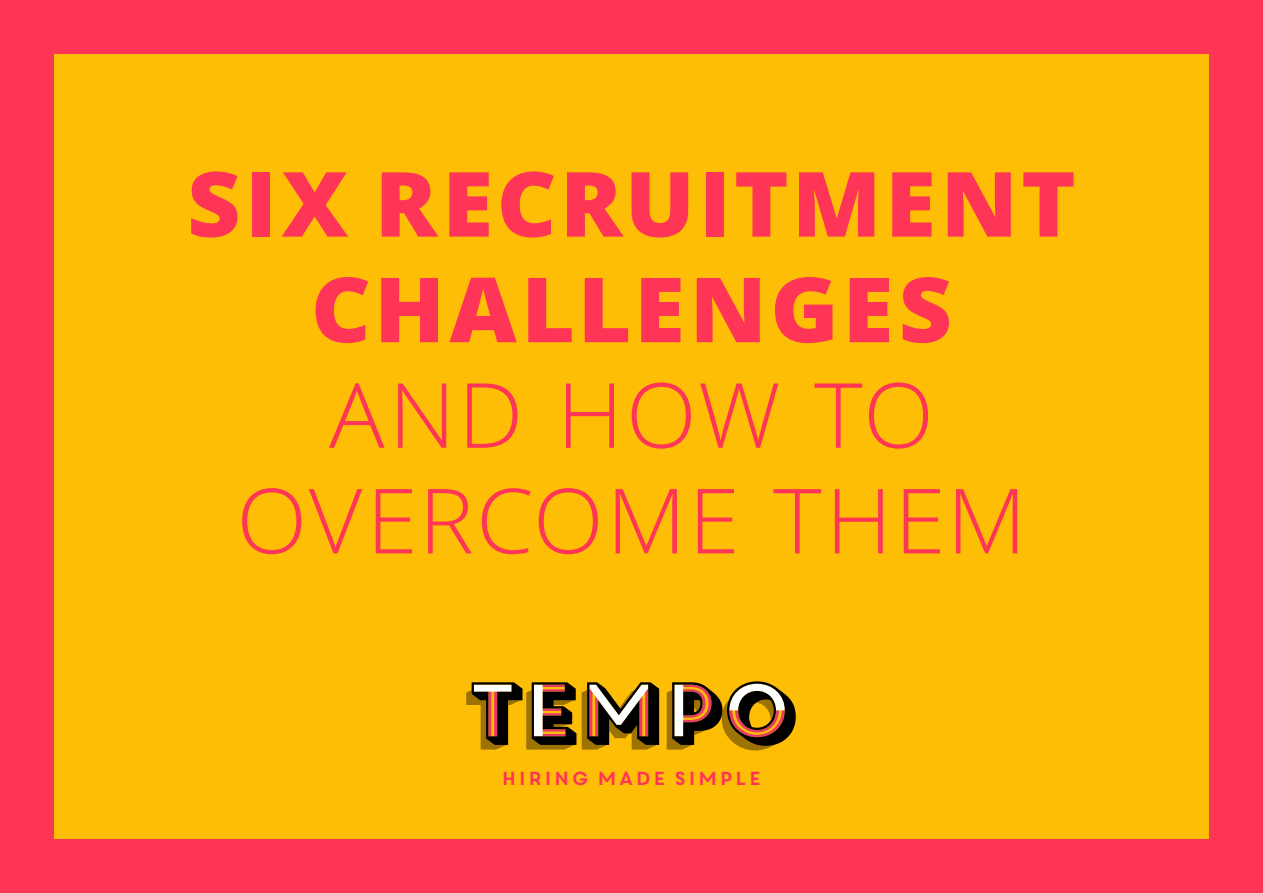
<style>
.page{position:relative;width:1263px;height:893px;background:#ff3557}
.page>*{position:absolute;margin:0;border:0;box-sizing:border-box;transform-origin:0 0}
.t1{font:800 90px/105.6px "Open Sans";letter-spacing:.04em;color:#ff3557;text-align:center}
.t2{font:300 90px/105.6px "Open Sans";letter-spacing:.025em;color:#ff3557;text-align:center}
.t3{font:18.9px "Core Circus";letter-spacing:-.01em;color:#ff3557}
</style>
<div class="page">
<div style="left:54px;top:54px;width:1155px;height:785px;background:#ffbe06"></div>
<svg style="left:466px;top:682px;width:110px;height:68px"></svg>
<svg style="left:582px;top:682px;width:77px;height:68px"></svg>
<svg style="left:667px;top:681px;width:129px;height:69px"></svg>
<p class="t1" style="left:187px;top:146px;width:890px">SIX RECRUITMENT<br>CHALLENGES</p>
<p class="t2" style="left:236px;top:360px;width:792px">AND HOW TO<br>OVERCOME THEM</p>
<p class="t3" style="left:501px;top:766px;width:263px">HIRING MADE SIMPLE</p>
</div>
